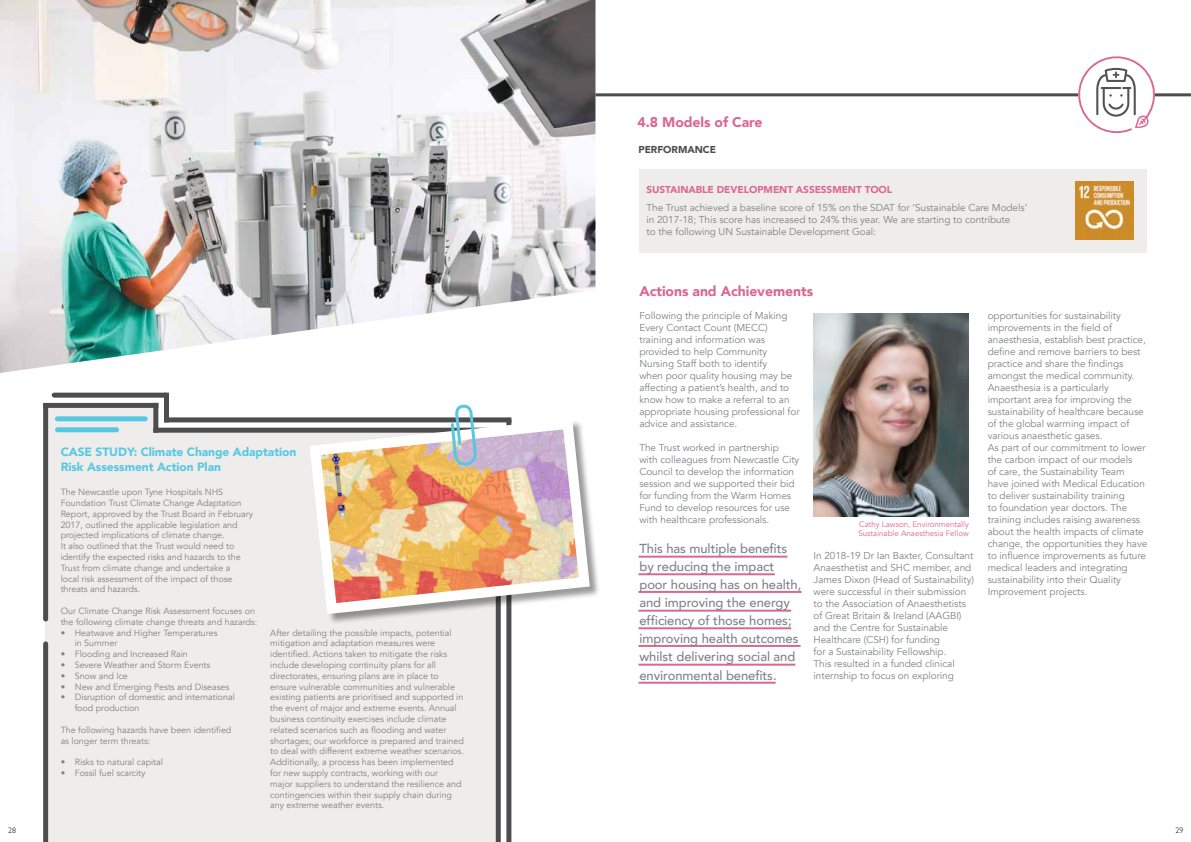
<style>
.page{position:relative;width:1191px;height:842px;background:#fff}
.page>*{position:absolute;margin:0;border:0;box-sizing:border-box;transform-origin:0 0}
.t1{font:900 14px "Avenir";letter-spacing:-.005em;color:#da6891}
.t2{font:500 13px/18px "Avenir";letter-spacing:-.005em;color:#808285}
.t3{font:900 12px/14.4px "Avenir";letter-spacing:-.005em;color:#57c8e1}
.t4{font:10px/12px "Avenir";letter-spacing:-.005em;color:#808285}
.t5{font:900 10px "Avenir";letter-spacing:-.005em;color:#da6891}
.t6{font:900 10px "Avenir";letter-spacing:-.005em;color:#4d4d4f}
.t7{font:9px/10.8px "Avenir";letter-spacing:-.005em;color:#808285}
.t8{font:8px/9.6px "Avenir";letter-spacing:-.005em;color:#da6891}
.t9{font:300 8px "Gill Sans";color:#000}
</style>
<div class="page">
<div style="left:46px;top:430px;width:452px;height:412px;background:#efedec"></div>
<div style="left:43px;top:644px;width:5px;height:198px;background:#4d4d4f"></div>
<div style="left:46px;top:405px;width:110px;height:38px;background:#efedec"></div>
<div style="left:43px;top:406px;width:5px;height:213px;background:#4d4d4f"></div>
<div style="left:43px;top:403px;width:115px;height:5px;background:#4d4d4f"></div>
<div style="left:153px;top:403px;width:5px;height:30px;background:#4d4d4f"></div>
<div style="left:153px;top:428px;width:348px;height:5px;background:#4d4d4f"></div>
<div style="left:54px;top:393px;width:111px;height:5px;background:#4d4d4f"></div>
<div style="left:164px;top:393px;width:5px;height:29px;background:#4d4d4f"></div>
<div style="left:164px;top:417px;width:347px;height:5px;background:#4d4d4f"></div>
<div style="left:506px;top:420px;width:5px;height:422px;background:#4d4d4f"></div>
<div style="left:496px;top:428px;width:5px;height:414px;background:#4d4d4f"></div>
<div style="left:57px;top:416px;width:88px;height:5px;background:#57c8e1"></div>
<div style="left:58px;top:427px;width:59px;height:5px;background:#57c8e1"></div>
<div style="left:310px;top:419px;width:291px;height:206px;background:#000;opacity:.4"></div>
<svg style="left:304px;top:417px;width:291px;height:202px"></svg>
<svg style="left:449px;top:404px;width:29px;height:64px"></svg>
<img style="left:0;top:0;width:595px;height:373px">
<hr style="left:638px;top:556px;width:149px;height:2px;background:#da6891">
<hr style="left:638px;top:573px;width:137px;height:2px;background:#da6891">
<hr style="left:638px;top:591px;width:163px;height:2px;background:#da6891">
<hr style="left:638px;top:610px;width:153px;height:2px;background:#da6891">
<hr style="left:638px;top:627px;width:153px;height:2px;background:#da6891">
<hr style="left:638px;top:645px;width:162px;height:2px;background:#da6891">
<hr style="left:638px;top:664px;width:157px;height:2px;background:#da6891">
<hr style="left:638px;top:682px;width:137px;height:2px;background:#da6891">
<hr style="left:595px;top:93px;width:596px;height:3px;background:#4d4d4f">
<div style="left:639px;top:169px;width:508px;height:83px;background:#efedec"></div>
<img style="left:1075px;top:181px;width:59px;height:59px">
<svg style="left:1076px;top:56px;width:79px;height:78px"></svg>
<img style="left:813px;top:313px;width:156px;height:203px">
<h1 class="t1" style="left:637px;top:111px;width:127px">4.8 Models of Care</h1>
<p class="t6" style="left:638px;top:141px;width:79px">PERFORMANCE</p>
<p class="t5" style="left:646px;top:181px;width:247px">SUSTAINABLE DEVELOPMENT ASSESSMENT TOOL</p>
<p class="t4" style="left:646px;top:202px;width:382px">The Trust achieved a baseline score of 15% on the SDAT for ‘Sustainable Care Models’ in 2017-18; This score has increased to 24% this year. We are starting to contribute<br>to the following UN Sustainable Development Goal:</p>
<p class="t3" style="left:61px;top:445px;width:237px">CASE STUDY: Climate Change Adaptation<br>Risk Assessment Action Plan</p>
<p class="t7" style="left:61px;top:487px;width:194px">The Newcastle upon Tyne Hospitals NHS Foundation Trust Climate Change Adaptation Report, approved by the Trust Board in February 2017, outlined the applicable legislation and projected implications of climate change.<br>It also outlined that the Trust would need to identify the expected risks and hazards to the Trust from climate change and undertake a<br>local risk assessment of the impact of those threats and hazards.</p>
<p class="t7" style="left:61px;top:606px;width:198px">Our Climate Change Risk Assessment focuses on the following climate change threats and hazards:</p>
<p class="t7" style="left:75px;top:627px;width:144px;text-indent:-14px">• Heatwave and Higher Temperatures in Summer</p>
<p class="t7" style="left:61px;top:649px;width:129px">• Flooding and Increased Rain</p>
<p class="t7" style="left:61px;top:660px;width:151px">• Severe Weather and Storm Events</p>
<p class="t7" style="left:61px;top:670px;width:69px">• Snow and Ice</p>
<p class="t7" style="left:61px;top:681px;width:170px">• New and Emerging Pests and Diseases</p>
<p class="t7" style="left:75px;top:692px;width:162px;text-indent:-14px">• Disruption of domestic and international food production</p>
<p class="t7" style="left:61px;top:724px;width:172px">The following hazards have been identified as longer term threats:</p>
<p class="t7" style="left:61px;top:757px;width:104px">• Risks to natural capital</p>
<p class="t7" style="left:61px;top:768px;width:86px">• Fossil fuel scarcity</p>
<p class="t7" style="left:270px;top:627px;width:195px">After detailing the possible impacts, potential mitigation and adaptation measures were identified. Actions taken to mitigate the risks include developing continuity plans for all directorates, ensuring plans are in place to ensure vulnerable communities and vulnerable existing patients are prioritised and supported in the event of major and extreme events. Annual business continuity exercises include climate related scenarios such as flooding and water shortages; our workforce is prepared and trained to deal with different extreme weather scenarios.<br>Additionally, a process has been implemented for new supply contracts, working with our<br>major suppliers to understand the resilience and contingencies within their supply chain during any extreme weather events.</p>
<h1 class="t1" style="left:639px;top:279px;width:175px">Actions and Achievements</h1>
<p class="t4" style="left:639px;top:310px;width:162px">Following the principle of Making<br>Every Contact Count (MECC) training and information was provided to help Community<br>Nursing Staff both to identify<br>when poor quality housing may be affecting a patient’s health, and to know how to make a referral to an appropriate housing professional for advice and assistance.</p>
<p class="t4" style="left:639px;top:442px;width:161px">The Trust worked in partnership with colleagues from Newcastle City Council to develop the information session and we supported their bid for funding from the Warm Homes Fund to develop resources for use with healthcare professionals.</p>
<h2 class="t2" style="left:639px;top:539px;width:163px">This has multiple benefits by reducing the impact poor housing has on health, and improving the energy efficiency of those homes; improving health outcomes whilst delivering social and environmental benefits.</h2>
<p class="t4" style="left:813px;top:550px;width:162px">In 2018-19 Dr Ian Baxter, Consultant Anaesthetist and SHC member, and James Dixon (Head of Sustainability) were successful in their submission to the Association of Anaesthetists of Great Britain &amp; Ireland (AAGBI) and the Centre for Sustainable Healthcare (CSH) for funding<br>for a Sustainability Fellowship.<br>This resulted in a funded clinical internship to focus on exploring</p>
<p class="t8" style="left:858px;top:519px;width:112px">Cathy Lawson, Environmentally<br>Sustainable Anaesthesia Fellow</p>
<p class="t4" style="left:987px;top:310px;width:161px">opportunities for sustainability improvements in the field of anaesthesia, establish best practice, define and remove barriers to best practice and share the findings amongst the medical community.<br>Anaesthesia is a particularly important area for improving the sustainability of healthcare because of the global warming impact of various anaesthetic gases.<br>As part of our commitment to lower the carbon impact of our models<br>of care, the Sustainability Team have joined with Medical Education to deliver sustainability training<br>to foundation year doctors. The training includes raising awareness about the health impacts of climate change, the opportunities they have to influence improvements as future medical leaders and integrating sustainability into their Quality Improvement projects.</p>
<p class="t9" style="left:8px;top:825px;width:9px">28</p>
<p class="t9" style="left:1175px;top:825px;width:9px">29</p>
</div>
